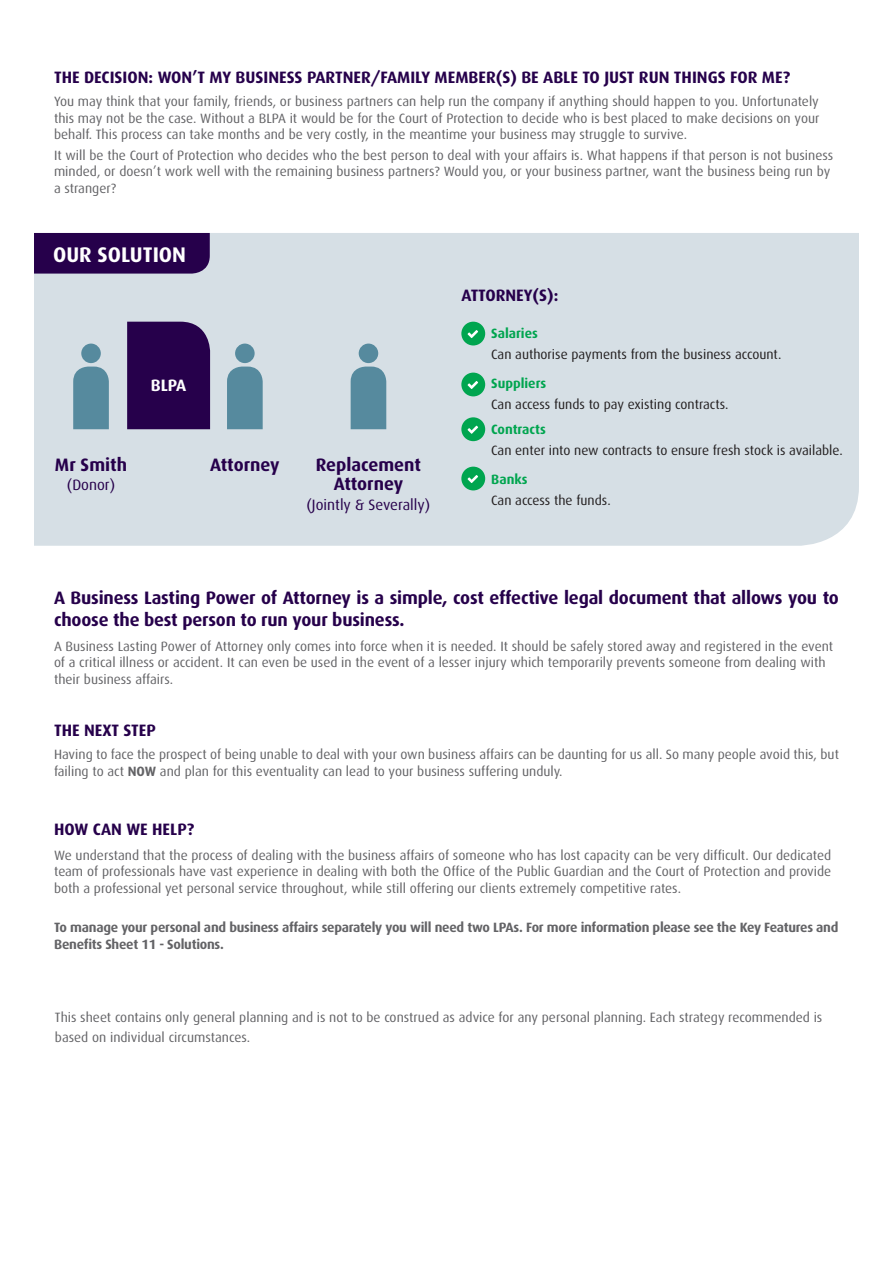
<style>
.page{position:relative;width:893px;height:1263px;background:#fff}
.page>*{position:absolute;margin:0;border:0;box-sizing:border-box;transform-origin:0 0}
.t1{font:700 21.15px "Dax";color:#fff}
.t2{font:700 18px/21.6px "Dax";letter-spacing:-.01em;color:#26004b}
.t3{font:700 16.5px "Dax";color:#26004b}
.t4{font:700 16.5px "Dax";color:#fff}
.t5{font:15px "Dax";color:#26004b}
.Body_Copy{font:13.5px/16.5px "Dax";color:#636366}
.Body_Copy-2{font:13.5px "Dax";color:#231f20}
.t6{font:700 13.5px/16.5px "Dax";letter-spacing:-.02em;color:#636366}
.Body_Copy-3{font:700 13.5px "Dax";color:#00a54f}
.s1{font-weight:700}
</style>
<div class="page">
<div style="left:34px;top:233px;width:825px;height:313px;background:#d6dfe5"></div>
<div style="left:34px;top:233px;width:176px;height:41px;background:#26004b"></div>
<div style="left:463px;top:323px;width:21px;height:21px;background:#00a54f;border-radius:50%"></div>
<svg style="left:468px;top:330px;width:10px;height:8px"></svg>
<div style="left:461px;top:322px;width:24px;height:23px;border:3px solid #00a54f;border-radius:50%"></div>
<div style="left:463px;top:374px;width:21px;height:21px;background:#00a54f;border-radius:50%"></div>
<svg style="left:468px;top:381px;width:10px;height:8px"></svg>
<div style="left:461px;top:373px;width:24px;height:23px;border:3px solid #00a54f;border-radius:50%"></div>
<div style="left:463px;top:419px;width:21px;height:21px;background:#00a54f;border-radius:50%"></div>
<svg style="left:468px;top:426px;width:10px;height:8px"></svg>
<div style="left:461px;top:417px;width:24px;height:24px;border:3px solid #00a54f;border-radius:50%"></div>
<div style="left:463px;top:468px;width:21px;height:21px;background:#00a54f;border-radius:50%"></div>
<svg style="left:468px;top:475px;width:10px;height:8px"></svg>
<div style="left:461px;top:467px;width:24px;height:23px;border:3px solid #00a54f;border-radius:50%"></div>
<svg style="left:73px;top:367px;width:36px;height:62px;background:#5b8da1"></svg>
<div style="left:81px;top:344px;width:20px;height:19px;background:#568a9e;border-radius:50%"></div>
<div style="left:227px;top:367px;width:36px;height:62px;background:#568a9e"></div>
<div style="left:235px;top:344px;width:20px;height:19px;background:#568a9e;border-radius:50%"></div>
<div style="left:351px;top:367px;width:35px;height:62px;background:#568a9e"></div>
<div style="left:359px;top:344px;width:19px;height:19px;background:#568a9e;border-radius:50%"></div>
<div style="left:127px;top:322px;width:83px;height:107px;background:#26004b"></div>
<p class="t3" style="left:54px;top:68px;width:738px">THE DECISION: WON’T MY BUSINESS PARTNER/FAMILY MEMBER(S) BE ABLE TO JUST RUN THINGS FOR ME?</p>
<p class="Body_Copy" style="left:54px;top:93px;width:767px;text-align:justify">You may think that your family, friends, or business partners can help run the company if anything should happen to you. Unfortunately this may not be the case. Without a BLPA it would be for the Court of Protection to decide who is best placed to make decisions on your behalf. This process can take months and be very costly, in the meantime your business may struggle to survive.</p>
<p class="Body_Copy" style="left:54px;top:147px;width:781px">It will be the Court of Protection who decides who the best person to deal with your affairs is. What happens if that person is not business minded, or doesn’t work well with the remaining business partners? Would you, or your business partner, want the business being run by a stranger?</p>
<p class="t1" style="left:53px;top:242px;width:134px">OUR SOLUTION</p>
<p class="t4" style="left:151px;top:376px;width:37px">BLPA</p>
<p class="t2" style="left:55px;top:454px;width:74px">Mr Smith</p>
<p class="t5" style="left:67px;top:477px;width:50px">(Donor)</p>
<p class="t2" style="left:210px;top:454px;width:71px">Attorney</p>
<p class="t2" style="left:316px;top:455px;width:106px;line-height:19.5px;text-align:center">Replacement<br>Attorney</p>
<p class="t5" style="left:307px;top:496px;width:125px">(Jointly &amp; Severally)</p>
<p class="t3" style="left:461px;top:286px;width:98px">ATTORNEY(S):</p>
<p class="Body_Copy-3" style="left:491px;top:326px;width:48px">Salaries</p>
<p class="Body_Copy-2" style="left:491px;top:347px;width:292px">Can authorise payments from the business account.</p>
<p class="Body_Copy-3" style="left:491px;top:376px;width:57px">Suppliers</p>
<p class="Body_Copy-2" style="left:491px;top:397px;width:239px">Can access funds to pay existing contracts.</p>
<p class="Body_Copy-3" style="left:491px;top:421px;width:56px">Contracts</p>
<p class="Body_Copy-2" style="left:491px;top:442px;width:353px">Can enter into new contracts to ensure fresh stock is available.</p>
<p class="Body_Copy-3" style="left:491px;top:471px;width:38px">Banks</p>
<p class="Body_Copy-2" style="left:491px;top:492px;width:121px">Can access the funds.</p>
<p class="t2" style="left:54px;top:587px;width:786px">A Business Lasting Power of Attorney is a simple, cost effective legal document that allows you to choose the best person to run your business.</p>
<p class="Body_Copy" style="left:54px;top:638px;width:781px">A Business Lasting Power of Attorney only comes into force when it is needed. It should be safely stored away and registered in the event of a critical illness or accident. It can even be used in the event of a lesser injury which temporarily prevents someone from dealing with their business affairs.</p>
<p class="t3" style="left:54px;top:721px;width:103px">THE NEXT STEP</p>
<p class="Body_Copy" style="left:54px;top:746px;width:786px">Having to face the prospect of being unable to deal with your own business affairs can be daunting for us all. So many people avoid this, but failing to act <span class="s1">NOW</span> and plan for this eventuality can lead to your business suffering unduly.</p>
<p class="t3" style="left:54px;top:820px;width:142px">HOW CAN WE HELP?</p>
<p class="Body_Copy" style="left:54px;top:847px;width:779px;text-align:justify">We understand that the process of dealing with the business affairs of someone who has lost capacity can be very difficult. Our dedicated team of professionals have vast experience in dealing with both the Office of the Public Guardian and the Court of Protection and provide both a professional yet personal service throughout, while still offering our clients extremely competitive rates.</p>
<p class="t6" style="left:54px;top:919px;width:786px">To manage your personal and business affairs separately you will need two LPAs. For more information please see the Key Features and<br>Benefits Sheet 11 - Solutions.</p>
<p class="Body_Copy" style="left:55px;top:1008px;width:769px;line-height:19.5px">This sheet contains only general planning and is not to be construed as advice for any personal planning. Each strategy recommended is based on individual circumstances.</p>
</div>
